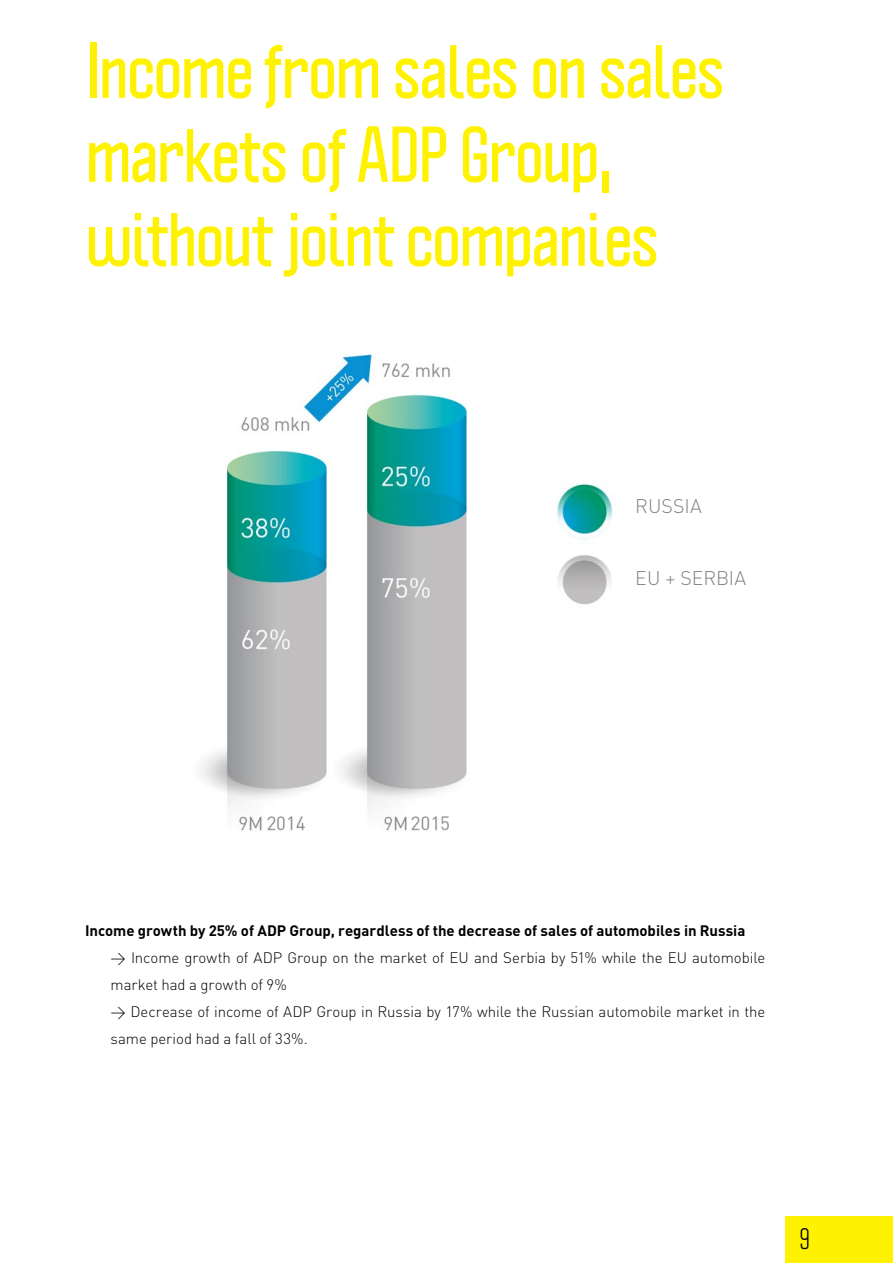
<style>
.page{position:relative;width:893px;height:1263px;background:#fff}
.page>*{position:absolute;margin:0;border:0;box-sizing:border-box;transform-origin:0 0}
.t1{font:700 69px/84px "Politica";letter-spacing:-.035em;color:#fff200}
.t2{font:27px "Politica";color:#000}
.t3{font:300 19.5px "DIN Pro";color:#808285}
.t4{font:300 15px/27px "DIN Pro";letter-spacing:-.005em;color:#000}
.t5{font:700 15px "DIN Pro";color:#000}
</style>
<div class="page">
<img style="left:201px;top:354px;width:412px;height:477px">
<div style="left:263px;top:816px;width:9px;height:18px;background:#fff"></div>
<img style="left:408px;top:808px;width:61px;height:23px">
<img style="left:264px;top:808px;width:53px;height:23px">
<div style="left:785px;top:1216px;width:108px;height:47px;background:#fff200"></div>
<h1 class="t1" style="left:85px;top:29px;width:641px">Income from sales on sales markets of ADP Group, without joint companies</h1>
<h3 class="t3" style="left:635px;top:493px;width:68px">RUSSIA</h3>
<h3 class="t3" style="left:635px;top:565px;width:113px">EU + SERBIA</h3>
<p class="t5" style="left:85px;top:920px;width:662px">Income growth by 25% of ADP Group, regardless of the decrease of sales of automobiles in Russia</p>
<p class="t4" style="left:111px;top:943px;width:656px">→ Income growth of ADP Group on the market of EU and Serbia by 51% while the EU automobile market had a growth of 9%</p>
<p class="t4" style="left:111px;top:997px;width:656px">→ Decrease of income of ADP Group in Russia by 17% while the Russian automobile market in the same period had a fall of 33%.</p>
<h2 class="t2" style="left:799px;top:1222px;width:12px">9</h2>
</div>
